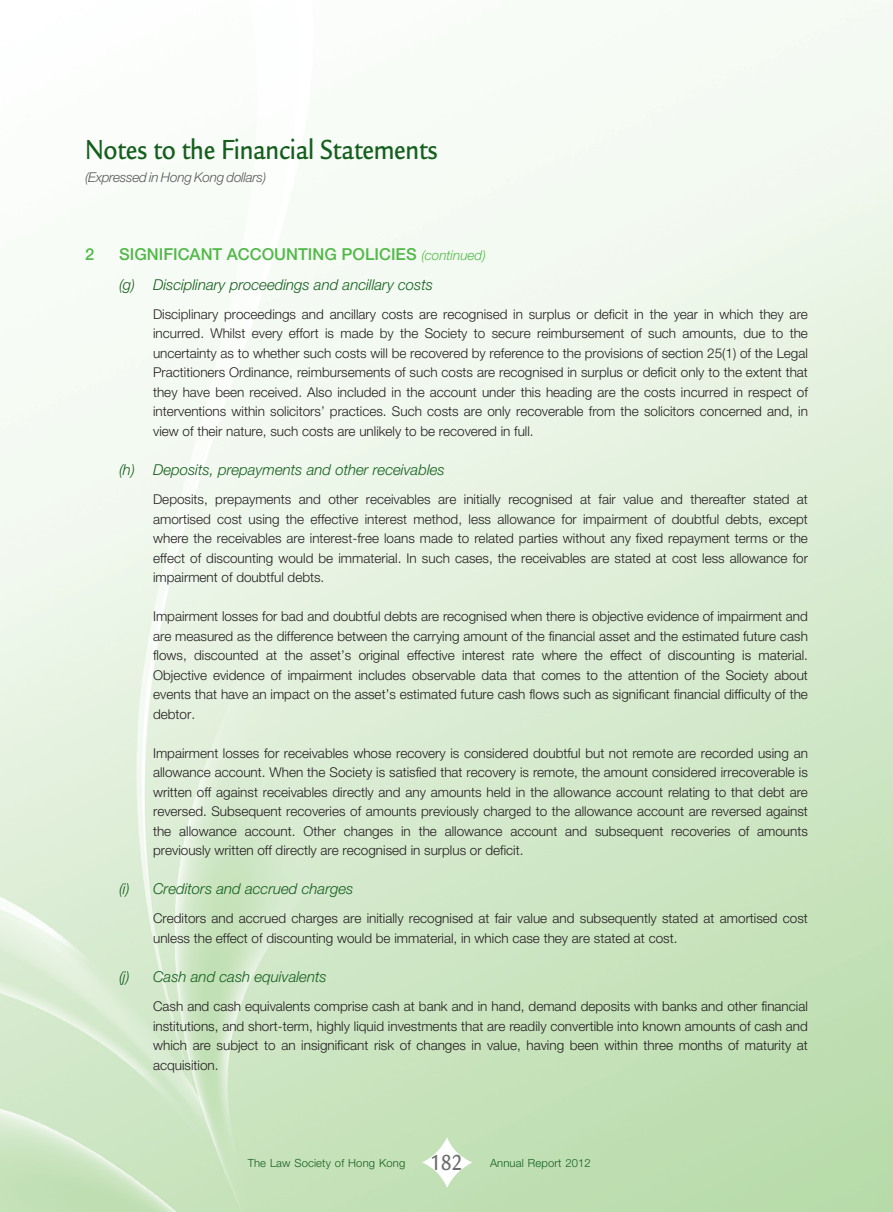
<style>
.page{position:relative;width:893px;height:1212px;background:#fff}
.page>*{position:absolute;margin:0;border:0;box-sizing:border-box;transform-origin:0 0}
.t1{font:500 30px "Legacy Sans Std";letter-spacing:-.01em;color:#145f1d;scale:.85 1}
.t2{font:500 23.7px "Legacy Sans Std";color:#6c6d70;scale:.85 1}
.t3{font:500 16.5px "Helvetica Neue LT Std";color:#51b948}
.t4{font:italic 300 15px "Helvetica Neue LT Std";color:#145f1d}
.t5{font:300 13.5px/19.5px "Helvetica Neue LT Std";color:#231f20;text-align:justify}
.t6{font:italic 300 13.5px "Helvetica Neue LT Std";letter-spacing:-.02em;color:#57585a}
.t7{font:300 11.25px "Helvetica Neue LT Std";letter-spacing:.01em;color:#145f1d}
.s1{font-weight:300;font-style:italic;font-size:13.5px}
</style>
<div class="page">
<svg style="left:422px;top:1137px;width:50px;height:51px"></svg>
<p class="t1" style="left:85px;top:138px;width:416px">Notes to the Financial Statements</p>
<p class="t6" style="left:85px;top:172px;width:183px">(Expressed in Hong Kong dollars)</p>
<p class="t3" style="left:85px;top:248px;width:11px">2</p>
<p class="t3" style="left:119px;top:248px;width:368px">SIGNIFICANT ACCOUNTING POLICIES <span class="s1">(continued)</span></p>
<p class="t4" style="left:119px;top:279px;width:316px">(g) Disciplinary proceedings and ancillary costs</p>
<p class="t5" style="left:153px;top:306px;width:656px">Disciplinary proceedings and ancillary costs are recognised in surplus or deficit in the year in which they are incurred. Whilst every effort is made by the Society to secure reimbursement of such amounts, due to the uncertainty as to whether such costs will be recovered by reference to the provisions of section 25(1) of the Legal Practitioners Ordinance, reimbursements of such costs are recognised in surplus or deficit only to the extent that they have been received. Also included in the account under this heading are the costs incurred in respect of interventions within solicitors’ practices. Such costs are only recoverable from the solicitors concerned and, in view of their nature, such costs are unlikely to be recovered in full.</p>
<p class="t4" style="left:119px;top:464px;width:327px">(h) Deposits, prepayments and other receivables</p>
<p class="t5" style="left:153px;top:491px;width:656px">Deposits, prepayments and other receivables are initially recognised at fair value and thereafter stated at amortised cost using the effective interest method, less allowance for impairment of doubtful debts, except where the receivables are interest-free loans made to related parties without any fixed repayment terms or the effect of discounting would be immaterial. In such cases, the receivables are stated at cost less allowance for impairment of doubtful debts.</p>
<p class="t5" style="left:153px;top:608px;width:656px">Impairment losses for bad and doubtful debts are recognised when there is objective evidence of impairment and are measured as the difference between the carrying amount of the financial asset and the estimated future cash flows, discounted at the asset’s original effective interest rate where the effect of discounting is material.<br>Objective evidence of impairment includes observable data that comes to the attention of the Society about events that have an impact on the asset’s estimated future cash flows such as significant financial difficulty of the debtor.</p>
<p class="t5" style="left:153px;top:744px;width:656px">Impairment losses for receivables whose recovery is considered doubtful but not remote are recorded using an allowance account. When the Society is satisfied that recovery is remote, the amount considered irrecoverable is written off against receivables directly and any amounts held in the allowance account relating to that debt are reversed. Subsequent recoveries of amounts previously charged to the allowance account are reversed against the allowance account. Other changes in the allowance account and subsequent recoveries of amounts previously written off directly are recognised in surplus or deficit.</p>
<p class="t4" style="left:119px;top:883px;width:236px">(i) Creditors and accrued charges</p>
<p class="t5" style="left:153px;top:910px;width:656px">Creditors and accrued charges are initially recognised at fair value and subsequently stated at amortised cost unless the effect of discounting would be immaterial, in which case they are stated at cost.</p>
<p class="t4" style="left:119px;top:971px;width:209px">(j) Cash and cash equivalents</p>
<p class="t5" style="left:153px;top:998px;width:656px">Cash and cash equivalents comprise cash at bank and in hand, demand deposits with banks and other financial institutions, and short-term, highly liquid investments that are readily convertible into known amounts of cash and which are subject to an insignificant risk of changes in value, having been within three months of maturity at acquisition.</p>
<p class="t2" style="left:430px;top:1153px;width:40px">182</p>
<p class="t7" style="left:248px;top:1158px;width:159px">The Law Society of Hong Kong</p>
<p class="t7" style="left:490px;top:1158px;width:102px">Annual Report 2012</p>
</div>
